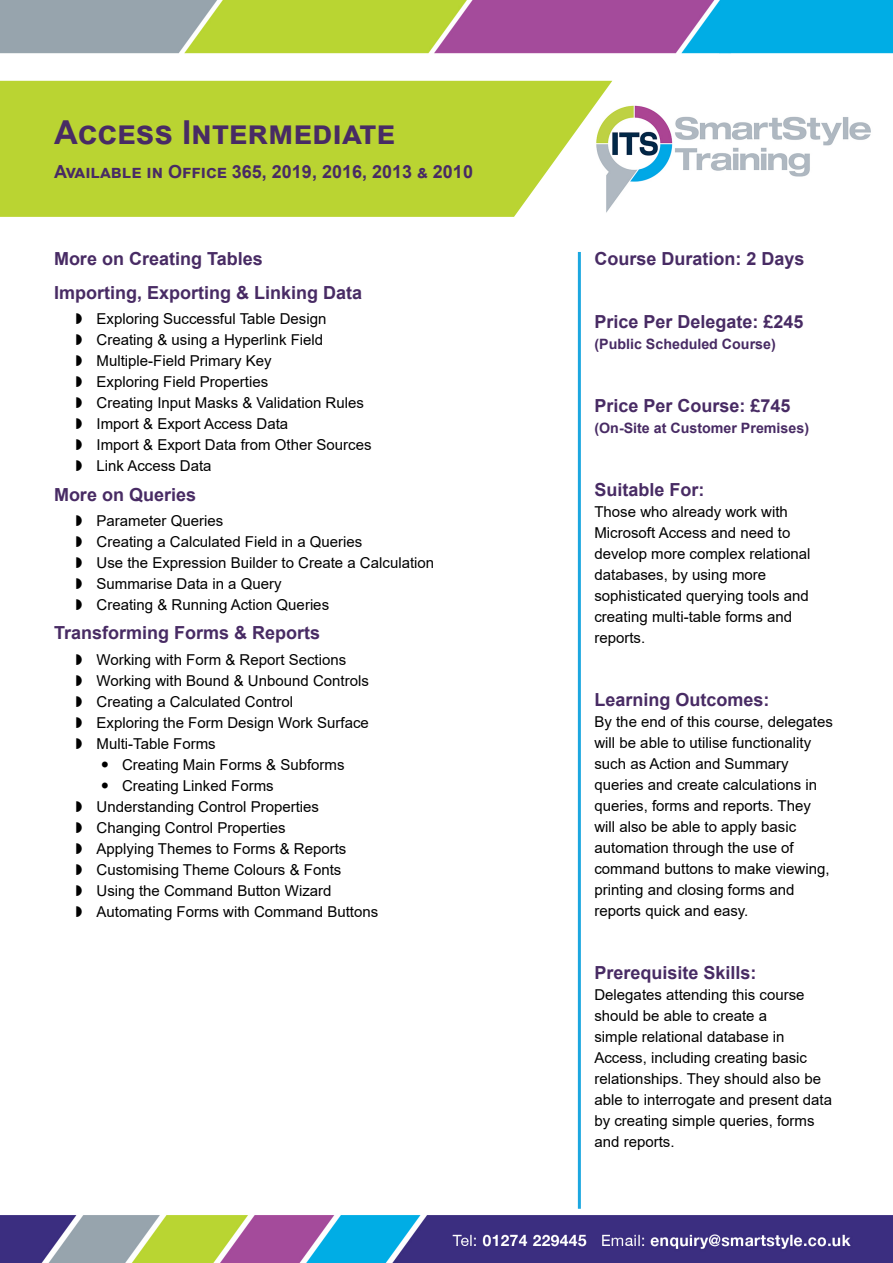
<style>
.page{position:relative;width:893px;height:1263px;background:#fff}
.page>*{position:absolute;margin:0;border:0;box-sizing:border-box;transform-origin:0 0}
.Page_Title{font:700 33px "Arial";color:#482b64}
.Side_Bar{font:700 18px "Arial";color:#482b64}
.Objective_Topic{font:700 18px "Arial";color:#482b64}
.Page_Sub_Heading{font:700 18px "Arial";color:#482b64}
.Side_Bar_Text{font:15px/21px "Arial";color:#000}
.Side_Bar_Sub_Heading{font:700 14.25px "Arial";color:#482b64}
</style>
<div class="page">
<img style="left:0;top:0;width:893px;height:1263px">
<svg style="left:0;top:81px;width:612px;height:136px;background:#bed641"></svg>
<hr style="left:578px;top:252px;width:3px;height:957px;background:#1ca7e0">
<svg style="left:77px;top:313px;width:5px;height:11px"></svg>
<svg style="left:77px;top:334px;width:5px;height:11px"></svg>
<svg style="left:77px;top:355px;width:5px;height:11px"></svg>
<svg style="left:77px;top:376px;width:5px;height:11px"></svg>
<svg style="left:77px;top:397px;width:5px;height:11px"></svg>
<svg style="left:77px;top:418px;width:5px;height:11px"></svg>
<svg style="left:77px;top:439px;width:5px;height:11px"></svg>
<svg style="left:77px;top:460px;width:5px;height:11px"></svg>
<svg style="left:77px;top:515px;width:5px;height:11px"></svg>
<svg style="left:77px;top:536px;width:5px;height:11px"></svg>
<svg style="left:77px;top:557px;width:5px;height:11px"></svg>
<svg style="left:77px;top:578px;width:5px;height:11px"></svg>
<svg style="left:77px;top:599px;width:5px;height:11px"></svg>
<svg style="left:77px;top:654px;width:5px;height:11px"></svg>
<svg style="left:77px;top:675px;width:5px;height:11px"></svg>
<svg style="left:77px;top:696px;width:5px;height:11px"></svg>
<svg style="left:77px;top:717px;width:5px;height:11px"></svg>
<svg style="left:77px;top:738px;width:5px;height:11px"></svg>
<svg style="left:102px;top:761px;width:6px;height:6px"></svg>
<svg style="left:102px;top:782px;width:6px;height:6px"></svg>
<svg style="left:77px;top:801px;width:5px;height:11px"></svg>
<svg style="left:77px;top:822px;width:5px;height:11px"></svg>
<svg style="left:77px;top:843px;width:5px;height:11px"></svg>
<svg style="left:77px;top:864px;width:5px;height:11px"></svg>
<svg style="left:77px;top:885px;width:5px;height:11px"></svg>
<svg style="left:77px;top:906px;width:5px;height:11px"></svg>
<p class="Page_Title" style="left:54px;top:109px;width:342px">Access Intermediate</p>
<p class="Page_Sub_Heading" style="left:54px;top:159px;width:420px">Available in Office 365, 2019, 2016, 2013 &amp; 2010</p>
<p class="Objective_Topic" style="left:54px;top:246px;width:210px">More on Creating Tables</p>
<p class="Objective_Topic" style="left:54px;top:280px;width:310px">Importing, Exporting &amp; Linking Data</p>
<p class="Side_Bar_Text" style="left:97px;top:308px;width:231px">Exploring Successful Table Design</p>
<p class="Side_Bar_Text" style="left:97px;top:329px;width:228px">Creating &amp; using a Hyperlink Field</p>
<p class="Side_Bar_Text" style="left:97px;top:350px;width:177px">Multiple-Field Primary Key</p>
<p class="Side_Bar_Text" style="left:97px;top:371px;width:173px">Exploring Field Properties</p>
<p class="Side_Bar_Text" style="left:97px;top:392px;width:269px">Creating Input Masks &amp; Validation Rules</p>
<p class="Side_Bar_Text" style="left:97px;top:413px;width:193px">Import &amp; Export Access Data</p>
<p class="Side_Bar_Text" style="left:97px;top:434px;width:277px">Import &amp; Export Data from Other Sources</p>
<p class="Side_Bar_Text" style="left:97px;top:455px;width:117px">Link Access Data</p>
<p class="Objective_Topic" style="left:54px;top:482px;width:144px">More on Queries</p>
<p class="Side_Bar_Text" style="left:97px;top:510px;width:128px">Parameter Queries</p>
<p class="Side_Bar_Text" style="left:97px;top:531px;width:267px">Creating a Calculated Field in a Queries</p>
<p class="Side_Bar_Text" style="left:97px;top:552px;width:339px">Use the Expression Builder to Create a Calculation</p>
<p class="Side_Bar_Text" style="left:97px;top:573px;width:187px">Summarise Data in a Query</p>
<p class="Side_Bar_Text" style="left:97px;top:594px;width:234px">Creating &amp; Running Action Queries</p>
<p class="Objective_Topic" style="left:54px;top:620px;width:268px">Transforming Forms &amp; Reports</p>
<p class="Side_Bar_Text" style="left:97px;top:649px;width:251px">Working with Form &amp; Report Sections</p>
<p class="Side_Bar_Text" style="left:97px;top:670px;width:274px">Working with Bound &amp; Unbound Controls</p>
<p class="Side_Bar_Text" style="left:97px;top:691px;width:198px">Creating a Calculated Control</p>
<p class="Side_Bar_Text" style="left:97px;top:712px;width:274px">Exploring the Form Design Work Surface</p>
<p class="Side_Bar_Text" style="left:97px;top:733px;width:121px">Multi-Table Forms</p>
<p class="Side_Bar_Text" style="left:122px;top:754px;width:224px">Creating Main Forms &amp; Subforms</p>
<p class="Side_Bar_Text" style="left:122px;top:775px;width:153px">Creating Linked Forms</p>
<p class="Side_Bar_Text" style="left:97px;top:796px;width:224px">Understanding Control Properties</p>
<p class="Side_Bar_Text" style="left:97px;top:817px;width:191px">Changing Control Properties</p>
<p class="Side_Bar_Text" style="left:97px;top:838px;width:251px">Applying Themes to Forms &amp; Reports</p>
<p class="Side_Bar_Text" style="left:97px;top:859px;width:246px">Customising Theme Colours &amp; Fonts</p>
<p class="Side_Bar_Text" style="left:97px;top:880px;width:237px">Using the Command Button Wizard</p>
<p class="Side_Bar_Text" style="left:97px;top:901px;width:283px">Automating Forms with Command Buttons</p>
<p class="Side_Bar" style="left:594px;top:246px;width:212px">Course Duration: 2 Days</p>
<p class="Side_Bar" style="left:594px;top:309px;width:211px">Price Per Delegate: £245</p>
<p class="Side_Bar_Sub_Heading" style="left:594px;top:334px;width:183px">(Public Scheduled Course)</p>
<p class="Side_Bar" style="left:594px;top:393px;width:198px">Price Per Course: £745</p>
<p class="Side_Bar_Sub_Heading" style="left:594px;top:418px;width:216px">(On-Site at Customer Premises)</p>
<p class="Side_Bar" style="left:594px;top:477px;width:112px">Suitable For:</p>
<p class="Side_Bar_Text" style="left:594px;top:501px;width:217px">Those who already work with<br>Microsoft Access and need to develop more complex relational databases, by using more sophisticated querying tools and creating multi-table forms and reports.</p>
<p class="Side_Bar" style="left:594px;top:687px;width:177px">Learning Outcomes:</p>
<p class="Side_Bar_Text" style="left:594px;top:711px;width:240px">By the end of this course, delegates will be able to utilise functionality such as Action and Summary queries and create calculations in queries, forms and reports. They will also be able to apply basic automation through the use of command buttons to make viewing, printing and closing forms and reports quick and easy.</p>
<p class="Side_Bar" style="left:594px;top:960px;width:164px">Prerequisite Skills:</p>
<p class="Side_Bar_Text" style="left:594px;top:984px;width:239px">Delegates attending this course should be able to create a<br>simple relational database in<br>Access, including creating basic relationships. They should also be able to interrogate and present data by creating simple queries, forms and reports.</p>
</div>
